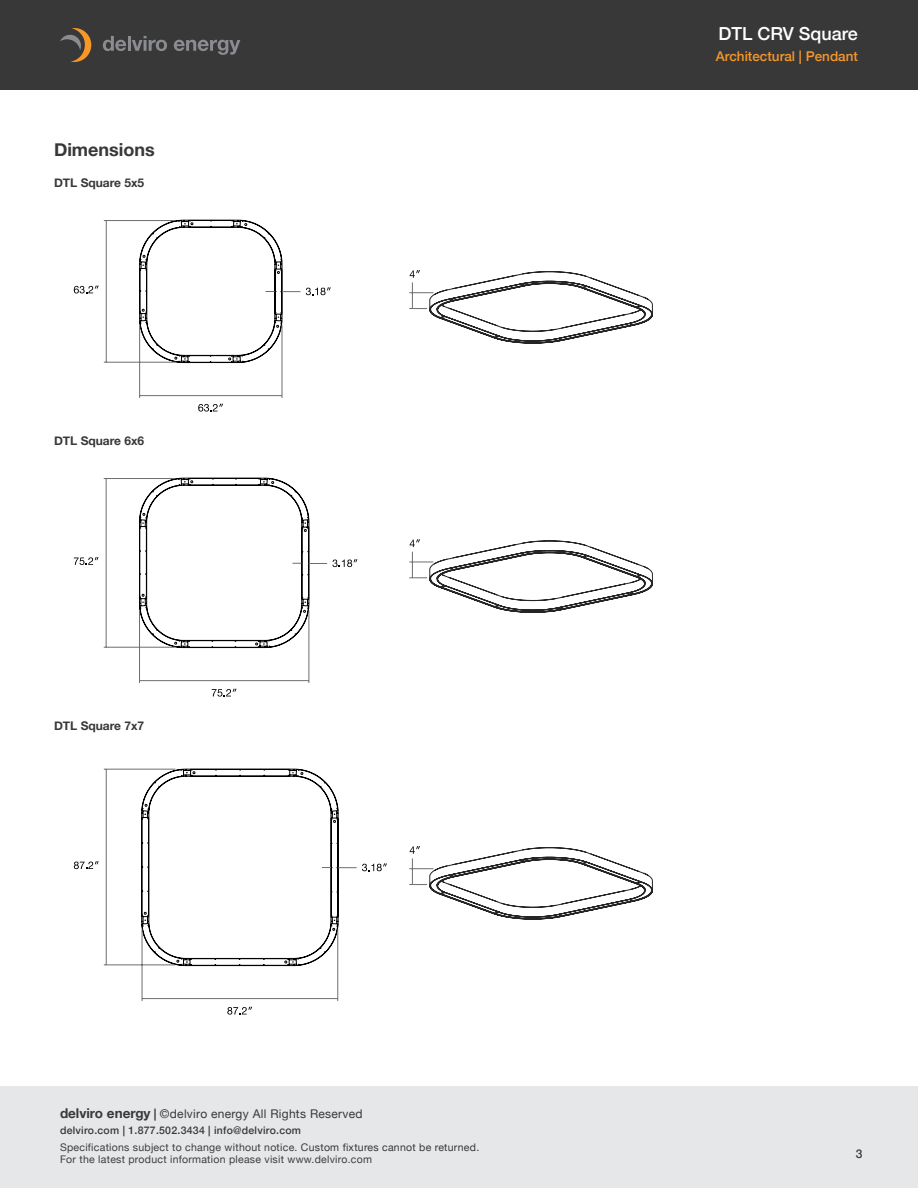
<style>
.page{position:relative;width:918px;height:1188px;background:#fff}
.page>*{position:absolute;margin:0;border:0;box-sizing:border-box;transform-origin:0 0}
.t1{font:500 18px "Helvetica Neue";color:#fff}
.t2{font:700 18px "Helvetica Neue";color:#383839}
.t3{font:500 13.5px "Helvetica Neue";color:#f79727}
.t4{font:12px "Helvetica Neue";letter-spacing:.025em;color:#383839}
.t5{font:700 12px "Helvetica Neue";color:#383839}
.t6{font:500 12px "Helvetica Neue";color:#383839}
.t7{font:500 10.5px/16.2px "Helvetica Neue";letter-spacing:.025em;color:#383839}
.t8{font:10.5px "Helvetica Neue";letter-spacing:.025em;color:#3e3e3f}
.s1{font-weight:700;font-size:13.5px}
.s2{font-weight:700}
.s3{font-weight:400;color:#3e3e3f}
.s4{font-weight:400}
</style>
<div class="page">
<div style="left:0;top:0;width:918px;height:90px;background:#383839"></div>
<svg style="left:60px;top:28px;width:32px;height:34px"></svg>
<svg style="left:103px;top:36px;width:23px;height:15px"></svg>
<hr style="left:128px;top:36px;width:3px;height:15px;background:#8a8c8f">
<svg style="left:132px;top:36px;width:35px;height:15px"></svg>
<svg style="left:174px;top:40px;width:66px;height:15px"></svg>
<div style="left:0;top:1086px;width:918px;height:102px;background:#e6e7e9"></div>
<svg style="left:198px;top:404px;width:25px;height:8px"></svg>
<svg style="left:74px;top:286px;width:25px;height:7px"></svg>
<hr style="left:104px;top:362px;width:71px;height:1px;background:#6e6e6e">
<hr style="left:104px;top:220px;width:71px;height:1px;background:#6e6e6e">
<hr style="left:106px;top:221px;width:1px;height:141px;background:#6e6e6e">
<hr style="left:282px;top:325px;width:1px;height:73px;background:#6e6e6e">
<hr style="left:139px;top:325px;width:1px;height:73px;background:#6e6e6e">
<hr style="left:140px;top:395px;width:142px;height:1px;background:#6e6e6e">
<svg style="left:306px;top:287px;width:25px;height:8px"></svg>
<svg style="left:139px;top:220px;width:161px;height:143px"></svg>
<svg style="left:409px;top:270px;width:244px;height:74px"></svg>
<svg style="left:212px;top:689px;width:25px;height:8px"></svg>
<svg style="left:74px;top:557px;width:25px;height:8px"></svg>
<hr style="left:104px;top:647px;width:71px;height:1px;background:#6e6e6e">
<hr style="left:104px;top:478px;width:71px;height:1px;background:#6e6e6e">
<hr style="left:106px;top:479px;width:1px;height:168px;background:#6e6e6e">
<hr style="left:309px;top:610px;width:1px;height:73px;background:#6e6e6e">
<hr style="left:139px;top:610px;width:1px;height:73px;background:#6e6e6e">
<hr style="left:140px;top:680px;width:169px;height:1px;background:#6e6e6e">
<svg style="left:139px;top:478px;width:218px;height:170px"></svg>
<svg style="left:409px;top:539px;width:244px;height:74px"></svg>
<svg style="left:74px;top:861px;width:25px;height:8px"></svg>
<svg style="left:227px;top:1007px;width:25px;height:8px"></svg>
<hr style="left:104px;top:965px;width:71px;height:1px;background:#6e6e6e">
<hr style="left:104px;top:769px;width:71px;height:1px;background:#6e6e6e">
<hr style="left:106px;top:769px;width:1px;height:196px;background:#6e6e6e">
<hr style="left:338px;top:929px;width:1px;height:72px;background:#6e6e6e">
<hr style="left:142px;top:929px;width:1px;height:72px;background:#6e6e6e">
<hr style="left:142px;top:998px;width:196px;height:1px;background:#6e6e6e">
<svg style="left:141px;top:769px;width:246px;height:197px"></svg>
<svg style="left:409px;top:846px;width:244px;height:74px"></svg>
<p class="t2" style="left:54px;top:135px;width:102px">Dimensions</p>
<p class="t5" style="left:54px;top:174px;width:92px">DTL Square 5x5</p>
<p class="t5" style="left:54px;top:432px;width:92px">DTL Square 6x6</p>
<p class="t5" style="left:54px;top:717px;width:92px">DTL Square 7x7</p>
<p class="t4" style="left:60px;top:1105px;width:304px"><span class="s1">delviro energy</span> <span class="s2">|</span> ©delviro energy All Rights Reserved</p>
<p class="t7" style="left:60px;top:1122px;width:421px">delviro.com | 1.877.502.3434 | info@delviro.com<br><span class="s3">Specifications subject to change without notice.</span> <span class="s4">Custom fixtures cannot be returned.</span></p>
<p class="t8" style="left:60px;top:1152px;width:314px">For the latest product information please visit www.delviro.com</p>
<h1 class="t1" style="left:719px;top:20px;width:141px">DTL CRV Square</h1>
<p class="t3" style="left:716px;top:46px;width:144px">Architectural | Pendant</p>
<p class="t6" style="left:856px;top:1144px;width:8px">3</p>
</div>
